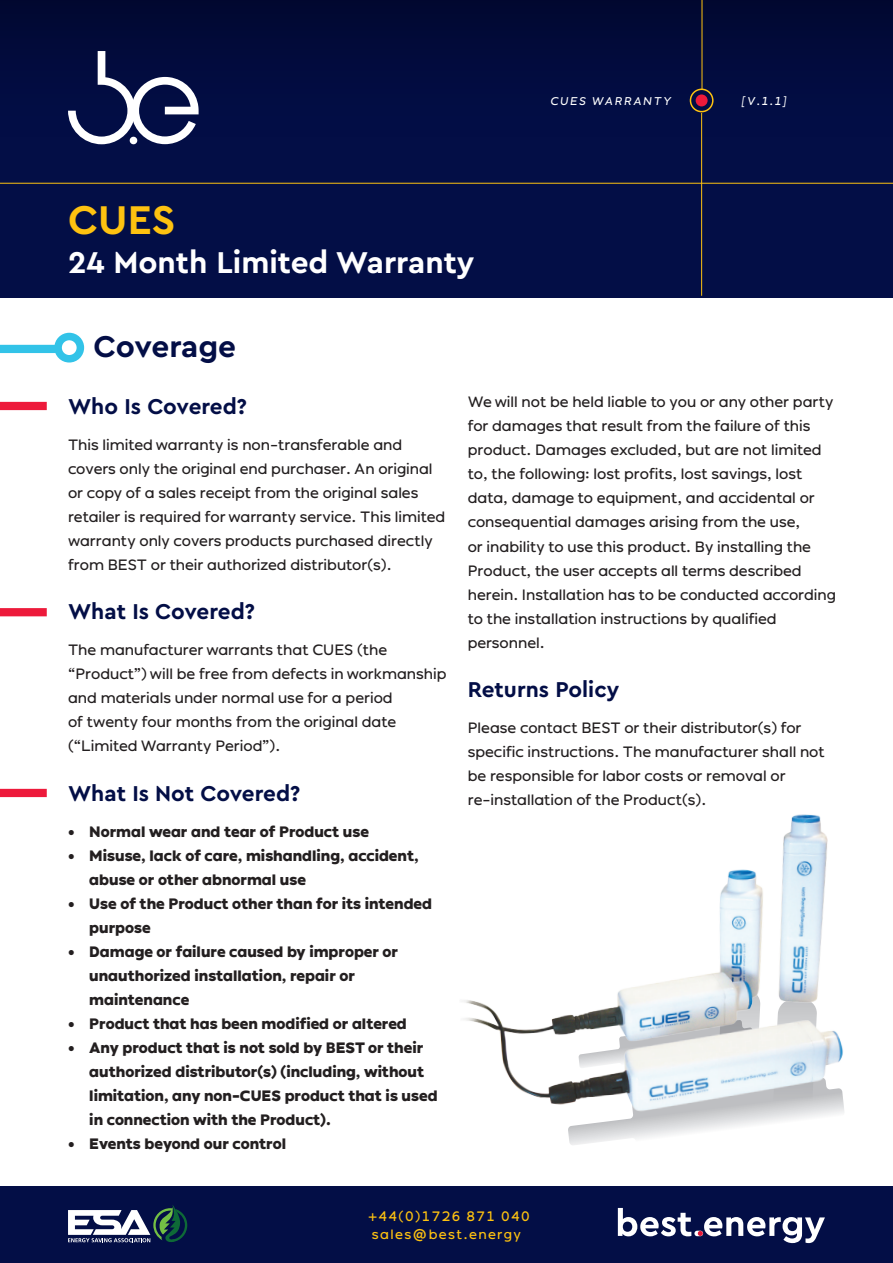
<style>
.page{position:relative;width:893px;height:1263px;background:#fff}
.page>*{position:absolute;margin:0;border:0;box-sizing:border-box;transform-origin:0 0}
.t1{font:700 42px "Cera Pro";color:#fec210}
.t2{font:700 31.5px "Cera Pro";color:#fff}
.t3{font:700 31.5px "Cera Pro";letter-spacing:-.01em;color:#030e46}
.t4{font:700 22.5px "Cera Pro";color:#030e46}
.t5{font:15px/24px "Ondo";color:#231f20}
.t6{font:700 15px/24px "Ondo";color:#231f20}
.t7{font:13.5px/18px "Ondo";letter-spacing:.1em;color:#fec210}
.t8{font:italic 11.25px "Ondo";letter-spacing:.15em;color:#fff}
</style>
<div class="page">
<svg style="left:569px;top:1138px;width:70px;height:7px"></svg>
<img style="left:464px;top:814px;width:380px;height:324px">
<div style="left:0;top:0;width:893px;height:298px;background:#030e46"></div>
<div style="left:0;top:0;width:893px;height:145px;background:linear-gradient(to right,#010a3a,#020c3f)"></div>
<div style="left:0;top:1186px;width:893px;height:77px;background:#030e46"></div>
<svg style="left:618px;top:1208px;width:73px;height:28px"></svg>
<div style="left:694px;top:1231px;width:9px;height:5px;background:#fff;border-radius:3px"></div>
<svg style="left:698px;top:1217px;width:127px;height:26px"></svg>
<svg style="left:68px;top:1205px;width:119px;height:37px"></svg>
<div style="left:0;top:345px;width:60px;height:8px;background:#32c3e8"></div>
<div style="left:54px;top:333px;width:30px;height:29px;border:8px solid #32c3e8;border-radius:50%"></div>
<hr style="left:0;top:183px;width:893px;height:1px;background:#fec210">
<hr style="left:702px;top:0;width:1px;height:89px;background:#fec210">
<div style="left:690px;top:89px;width:23px;height:23px;border:2px solid #fec210;border-radius:50%"></div>
<div style="left:696px;top:94px;width:12px;height:12px;background:#ed1a3b;border-radius:50%"></div>
<hr style="left:701px;top:113px;width:1px;height:183px;background:#fec210">
<svg style="left:68px;top:51px;width:131px;height:93px"></svg>
<div style="left:130px;top:137px;width:7px;height:7px;background:#fff;border-radius:50%"></div>
<div style="left:0;top:402px;width:47px;height:8px;background:#ed1a3b"></div>
<div style="left:0;top:608px;width:47px;height:8px;background:#ed1a3b"></div>
<div style="left:0;top:789px;width:47px;height:8px;background:#ed1a3b"></div>
<p class="t1" style="left:68px;top:192px;width:109px">CUES</p>
<p class="t2" style="left:68px;top:241px;width:408px">24 Month Limited Warranty</p>
<p class="t3" style="left:94px;top:326px;width:144px">Coverage</p>
<p class="t8" style="left:551px;top:94px;width:122px">CUES WARRANTY</p>
<p class="t8" style="left:741px;top:94px;width:47px">[V.1.1]</p>
<p class="t4" style="left:68px;top:391px;width:181px">Who Is Covered?</p>
<p class="t5" style="left:68px;top:432px;width:379px">This limited warranty is non-transferable and covers only the original end purchaser. An original or copy of a sales receipt from the original sales retailer is required for warranty service. This limited warranty only covers products purchased directly from BEST or their authorized distributor(s).</p>
<p class="t4" style="left:68px;top:597px;width:188px">What Is Covered?</p>
<p class="t5" style="left:68px;top:638px;width:380px">The manufacturer warrants that CUES (the “Product”) will be free from defects in workmanship and materials under normal use for a period<br>of twenty four months from the original date (“Limited Warranty Period”).</p>
<p class="t4" style="left:68px;top:778px;width:234px">What Is Not Covered?</p>
<p class="t6" style="left:68px;top:819px;width:302px">• Normal wear and tear of Product use</p>
<p class="t6" style="left:89px;top:843px;width:331px;text-indent:-21px">• Misuse, lack of care, mishandling, accident, abuse or other abnormal use</p>
<p class="t6" style="left:89px;top:891px;width:344px;text-indent:-21px">• Use of the Product other than for its intended purpose</p>
<p class="t6" style="left:89px;top:939px;width:310px;text-indent:-21px">• Damage or failure caused by improper or unauthorized installation, repair or maintenance</p>
<p class="t6" style="left:68px;top:1011px;width:340px">• Product that has been modified or altered</p>
<p class="t6" style="left:89px;top:1035px;width:350px;text-indent:-21px">• Any product that is not sold by BEST or their authorized distributor(s) (including, without limitation, any non-CUES product that is used in connection with the Product).</p>
<p class="t6" style="left:68px;top:1131px;width:220px">• Events beyond our control</p>
<p class="t5" style="left:468px;top:390px;width:367px">We will not be held liable to you or any other party for damages that result from the failure of this</p>
<p class="t5" style="left:468px;top:438px;width:355px">product. Damages excluded, but are not limited to, the following: lost profits, lost savings, lost</p>
<p class="t5" style="left:468px;top:486px;width:370px">data, damage to equipment, and accidental or consequential damages arising from the use,<br>or inability to use this product. By installing the Product, the user accepts all terms described herein. Installation has to be conducted according to the installation instructions by qualified personnel.</p>
<p class="t4" style="left:468px;top:674px;width:153px">Returns Policy</p>
<p class="t5" style="left:468px;top:716px;width:359px">Please contact BEST or their distributor(s) for specific instructions. The manufacturer shall not be responsible for labor costs or removal or re-installation of the Product(s).</p>
<p class="t7" style="left:368px;top:1207px;width:163px">+44(0)1726 871 040 sales@best.energy</p>
</div>
